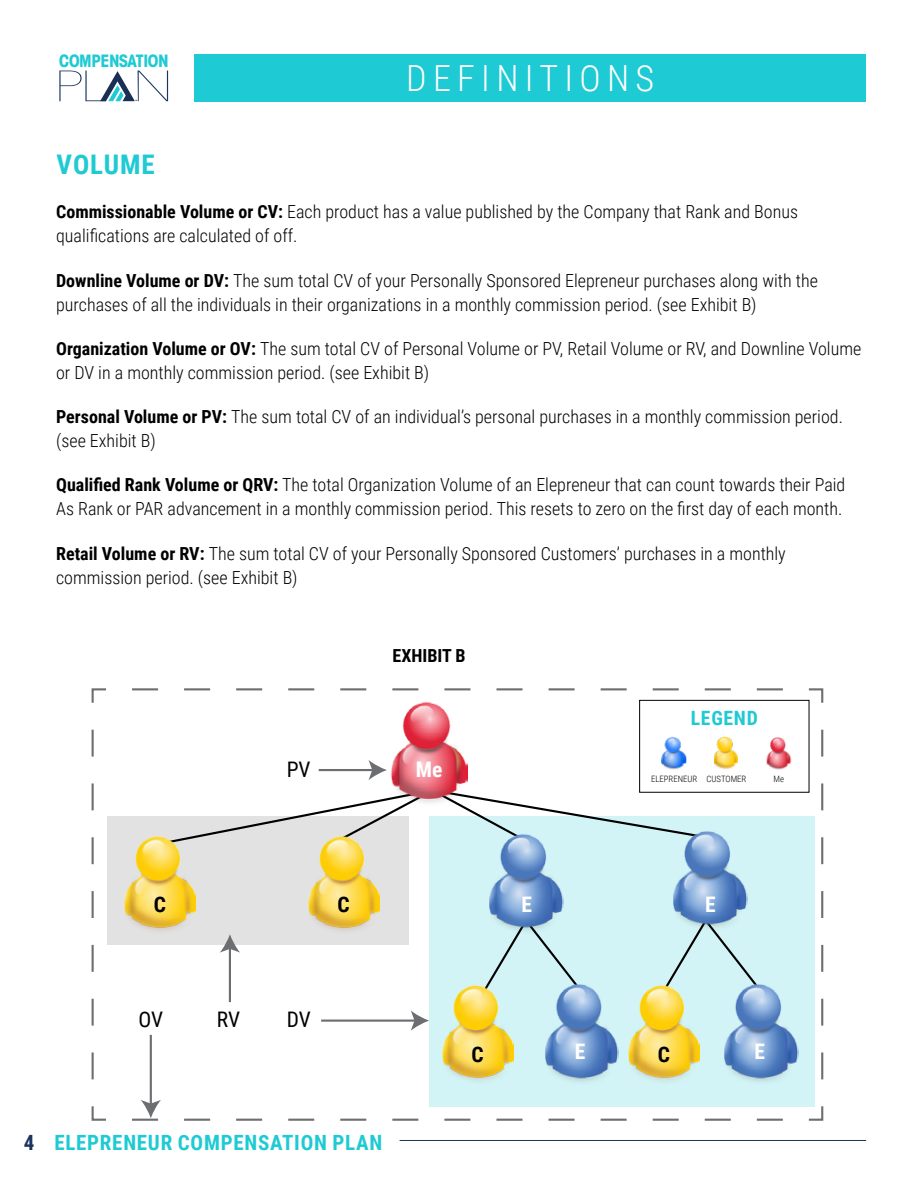
<style>
.page{position:relative;width:918px;height:1188px;background:#fff}
.page>*{position:absolute;margin:0;border:0;box-sizing:border-box;transform-origin:0 0}
.t1{font:300 36px "Roboto Condensed";letter-spacing:.175em;color:#fff}
.t2{font:700 27px "Roboto Condensed";letter-spacing:.035em;color:#1ecad3}
.t3{font:21.45px "Roboto Condensed";color:#000}
.t4{font:700 21.45px "Roboto Condensed";color:#fff}
.t5{font:700 21.45px "Roboto Condensed";color:#000}
.t6{font:700 21px "Roboto Condensed";letter-spacing:.035em;color:#1ecad3}
.t7{font:700 19.65px "Roboto Condensed";letter-spacing:.035em;color:#1ecad3}
.t8{font:300 18px/24px "Roboto Condensed";color:#000}
.t9{font:700 18px "Roboto Condensed";color:#000}
.t10{font:700 condensed 17.1px "Avant Garde IT Cby BT";letter-spacing:-.02em;color:#1ecad3}
.t11{font:300 8.7px "Roboto Condensed";color:#000}
.t12{font:700 1.65px "Roboto Condensed";color:#192f54}
.s1{font-weight:700}
.s2{color:#1c355e}
</style>
<div class="page">
<hr style="left:400px;top:1140px;width:466px;height:1px;background:#1c355e">
<div style="left:194px;top:54px;width:672px;height:47px;background:#1ecad3"></div>
<svg style="left:59px;top:71px;width:109px;height:30px"></svg>
<svg style="left:91px;top:688px;width:15px;height:15px"></svg>
<svg style="left:132px;top:688px;width:651px;height:2px"></svg>
<svg style="left:807px;top:688px;width:17px;height:17px"></svg>
<svg style="left:821px;top:730px;width:2px;height:350px"></svg>
<svg style="left:808px;top:1106px;width:16px;height:15px"></svg>
<svg style="left:91px;top:1106px;width:15px;height:15px"></svg>
<svg style="left:92px;top:729px;width:2px;height:350px"></svg>
<div style="left:107px;top:817px;width:302px;height:128px;background:#e2e2e3"></div>
<div style="left:429px;top:817px;width:386px;height:290px;background:#d2f4f6"></div>
<svg style="left:486px;top:935px;width:91px;height:50px"></svg>
<img style="left:545px;top:984px;width:73px;height:98px">
<svg style="left:666px;top:932px;width:91px;height:53px"></svg>
<img style="left:725px;top:984px;width:73px;height:98px">
<svg style="left:162px;top:795px;width:558px;height:43px"></svg>
<img style="left:124px;top:835px;width:72px;height:96px">
<img style="left:628px;top:985px;width:72px;height:97px">
<img style="left:442px;top:985px;width:72px;height:97px">
<img style="left:308px;top:835px;width:71px;height:96px">
<img style="left:490px;top:834px;width:73px;height:101px">
<img style="left:674px;top:831px;width:73px;height:101px">
<img style="left:391px;top:702px;width:77px;height:104px">
<hr style="left:229px;top:947px;width:2px;height:55px;background:#6d6e71">
<svg style="left:220px;top:934px;width:20px;height:19px"></svg>
<hr style="left:150px;top:1035px;width:2px;height:70px;background:#6d6e71">
<svg style="left:132px;top:1100px;width:651px;height:21px"></svg>
<hr style="left:321px;top:1020px;width:95px;height:2px;background:#6d6e71">
<svg style="left:411px;top:1010px;width:18px;height:21px"></svg>
<hr style="left:319px;top:769px;width:55px;height:2px;background:#6d6e71">
<svg style="left:369px;top:760px;width:18px;height:20px"></svg>
<div style="left:639px;top:700px;width:170px;height:93px;border:1px solid #000"></div>
<img style="left:662px;top:737px;width:24px;height:33px">
<img style="left:714px;top:736px;width:23px;height:34px">
<img style="left:767px;top:737px;width:24px;height:33px">
<p class="t10" style="left:59px;top:51px;width:111px">COMPENSATION</p>
<p class="t12" style="left:135px;top:99px;width:4px">SM</p>
<p class="t1" style="left:406px;top:53px;width:249px">DEFINITIONS</p>
<p class="t2" style="left:57px;top:146px;width:100px">VOLUME</p>
<p class="t8" style="left:56px;top:199px;width:743px"><span class="s1">Commissionable Volume or CV:</span> Each product has a value published by the Company that Rank and Bonus qualifications are calculated of off.</p>
<p class="t8" style="left:56px;top:268px;width:763px"><span class="s1">Downline Volume or DV:</span> The sum total CV of your Personally Sponsored Elepreneur purchases along with the purchases of all the individuals in their organizations in a monthly commission period. (see Exhibit B)</p>
<p class="t8" style="left:56px;top:336px;width:807px"><span class="s1">Organization Volume or OV:</span> The sum total CV of Personal Volume or PV, Retail Volume or RV, and Downline Volume or DV in a monthly commission period. (see Exhibit B)</p>
<p class="t8" style="left:56px;top:404px;width:788px"><span class="s1">Personal Volume or PV:</span> The sum total CV of an individual’s personal purchases in a monthly commission period. (see Exhibit B)</p>
<p class="t8" style="left:56px;top:472px;width:791px"><span class="s1">Qualified Rank Volume or QRV:</span> The total Organization Volume of an Elepreneur that can count towards their Paid<br>As Rank or PAR advancement in a monthly commission period. This resets to zero on the first day of each month.</p>
<p class="t8" style="left:56px;top:541px;width:731px"><span class="s1">Retail Volume or RV:</span> The sum total CV of your Personally Sponsored Customers’ purchases in a monthly commission period. (see Exhibit B)</p>
<p class="t3" style="left:172px;top:229px;width:79px">Downline</p>
<p class="t3" style="left:172px;top:327px;width:61px">Level 1</p>
<p class="t5" style="left:118px;top:484px;width:14px">C</p>
<p class="t3" style="left:287px;top:754px;width:25px">PV</p>
<p class="t9" style="left:393px;top:643px;width:75px">EXHIBIT B</p>
<p class="t4" style="left:416px;top:754px;width:28px">Me</p>
<p class="t7" style="left:691px;top:704px;width:68px">LEGEND</p>
<p class="t11" style="left:651px;top:773px;width:48px">ELEPRENEUR</p>
<p class="t11" style="left:707px;top:773px;width:41px">CUSTOMER</p>
<p class="t11" style="left:774px;top:773px;width:12px">Me</p>
<p class="t5" style="left:154px;top:889px;width:14px">C</p>
<p class="t5" style="left:337px;top:889px;width:14px">C</p>
<p class="t4" style="left:521px;top:889px;width:12px">E</p>
<p class="t4" style="left:705px;top:889px;width:12px">E</p>
<p class="t3" style="left:138px;top:1005px;width:26px">OV</p>
<p class="t3" style="left:217px;top:1005px;width:25px">RV</p>
<p class="t3" style="left:287px;top:1005px;width:26px">DV</p>
<p class="t4" style="left:575px;top:1036px;width:12px">E</p>
<p class="t4" style="left:755px;top:1036px;width:12px">E</p>
<p class="t5" style="left:472px;top:1039px;width:14px">C</p>
<p class="t5" style="left:658px;top:1039px;width:14px">C</p>
<p class="t6" style="left:24px;top:1128px;width:360px"><span class="s2">4</span> ELEPRENEUR COMPENSATION PLAN</p>
</div>
